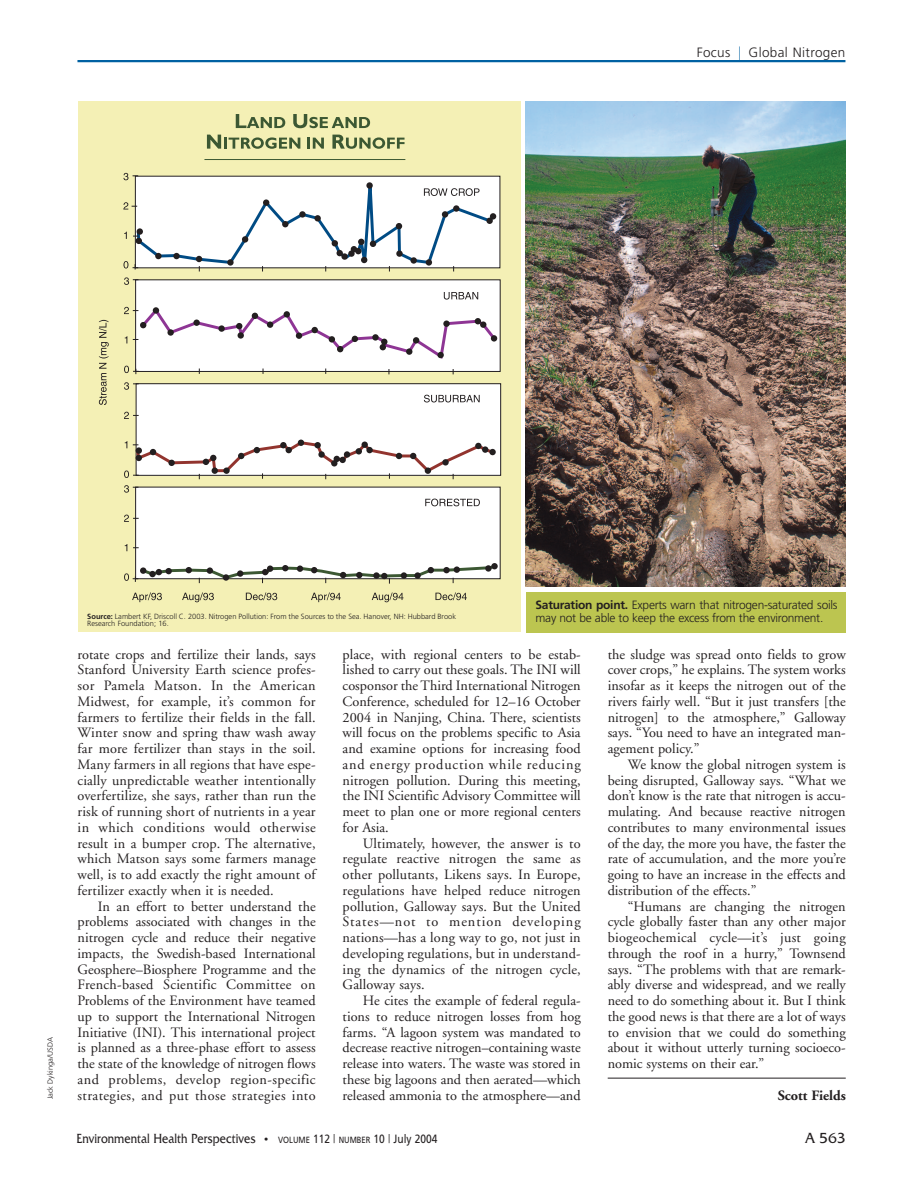
<style>
.page{position:relative;width:918px;height:1188px;background:#fff}
.page>*{position:absolute;margin:0;border:0;box-sizing:border-box;transform-origin:0 0}
.t1{font:15px "Friz Quadrata IT Cby BT";color:#231f20}
.t2{font:14.25px/15.8px "Adobe Garamond";color:#231f20;text-align:justify}
.t3{font:700 14.25px "Adobe Garamond";color:#231f20}
.t4{font:13.5px "Friz Quadrata IT Cby BT";color:#231f20;scale:.85 1}
.t5{font:300 13.5px "Frutiger";letter-spacing:.03em;color:#231f20}
.t6{font:300 12px/13.5px "Frutiger";letter-spacing:-.02em;color:#231f20}
.t7{font:300 7.5px/7.5px "Frutiger";color:#231f20}
.s1{font-size:18px;color:#0061a2}
.s2{font-weight:700}
.s3{font-size:10.5px}
.s4{font-family:"Frutiger";font-size:9px}
.s5{font-family:"Frutiger";font-size:12px}
.s6{font-family:"Frutiger";font-weight:300;font-size:12px}
</style>
<div class="page">
<hr style="left:608px;top:1078px;width:238px;height:1px;background:#231f20">
<hr style="left:77px;top:60px;width:768px;height:2px;background:#0061a2">
<img style="left:526px;top:102px;width:319px;height:485px">
<div style="left:526px;top:592px;width:319px;height:40px;background:#bcc550"></div>
<div style="left:78px;top:102px;width:443px;height:530px;background:#f4f0b5"></div>
<div style="left:136px;top:487px;width:364px;height:92px;background:#fff"></div>
<div style="left:136px;top:384px;width:365px;height:91px;background:#fff"></div>
<div style="left:136px;top:383px;width:365px;height:93px;border:1px solid #231f20"></div>
<div style="left:136px;top:280px;width:364px;height:91px;background:#fff"></div>
<svg style="left:135px;top:134px;width:362px;height:152px"></svg>
<svg style="left:132px;top:592px;width:30px;height:10px"></svg>
<svg style="left:182px;top:592px;width:32px;height:10px"></svg>
<svg style="left:246px;top:592px;width:31px;height:8px"></svg>
<svg style="left:311px;top:592px;width:30px;height:10px"></svg>
<svg style="left:372px;top:592px;width:32px;height:10px"></svg>
<svg style="left:435px;top:592px;width:32px;height:8px"></svg>
<svg style="left:124px;top:232px;width:3px;height:7px"></svg>
<svg style="left:125px;top:544px;width:2px;height:7px"></svg>
<svg style="left:424px;top:188px;width:56px;height:8px"></svg>
<svg style="left:444px;top:292px;width:34px;height:8px"></svg>
<svg style="left:424px;top:395px;width:56px;height:7px"></svg>
<svg style="left:425px;top:499px;width:55px;height:7px"></svg>
<svg style="left:99px;top:320px;width:10px;height:85px"></svg>
<svg style="left:236px;top:114px;width:49px;height:14px"></svg>
<svg style="left:293px;top:114px;width:77px;height:14px"></svg>
<svg style="left:207px;top:135px;width:93px;height:14px"></svg>
<svg style="left:307px;top:138px;width:17px;height:11px"></svg>
<svg style="left:332px;top:135px;width:73px;height:14px"></svg>
<hr style="left:204px;top:159px;width:201px;height:1px;background:#3c5833">
<svg style="left:124px;top:515px;width:15px;height:7px"></svg>
<svg style="left:124px;top:485px;width:14px;height:8px"></svg>
<svg style="left:124px;top:412px;width:15px;height:7px"></svg>
<svg style="left:124px;top:382px;width:15px;height:8px"></svg>
<svg style="left:124px;top:277px;width:14px;height:8px"></svg>
<svg style="left:124px;top:261px;width:14px;height:9px"></svg>
<svg style="left:123px;top:202px;width:14px;height:8px"></svg>
<svg style="left:123px;top:173px;width:15px;height:7px"></svg>
<div style="left:137px;top:228px;width:6px;height:7px;background:#231f20;border-radius:50%"></div>
<svg style="left:133px;top:236px;width:9px;height:8px"></svg>
<div style="left:155px;top:253px;width:7px;height:6px;background:#231f20;border-radius:50%"></div>
<div style="left:173px;top:253px;width:7px;height:6px;background:#231f20;border-radius:50%"></div>
<svg style="left:196px;top:256px;width:6px;height:15px"></svg>
<svg style="left:227px;top:259px;width:7px;height:7px"></svg>
<div style="left:242px;top:236px;width:6px;height:7px;background:#231f20;border-radius:50%"></div>
<div style="left:263px;top:199px;width:6px;height:7px;background:#231f20;border-radius:50%"></div>
<div style="left:282px;top:221px;width:7px;height:6px;background:#231f20;border-radius:50%"></div>
<svg style="left:299px;top:211px;width:7px;height:7px"></svg>
<div style="left:314px;top:215px;width:7px;height:7px;background:#231f20;border-radius:50%"></div>
<div style="left:332px;top:240px;width:6px;height:7px;background:#231f20;border-radius:50%"></div>
<svg style="left:337px;top:250px;width:6px;height:6px"></svg>
<div style="left:341px;top:253px;width:7px;height:7px;background:#231f20;border-radius:50%"></div>
<div style="left:348px;top:250px;width:7px;height:7px;background:#231f20;border-radius:50%"></div>
<div style="left:366px;top:182px;width:7px;height:7px;background:#231f20;border-radius:50%"></div>
<svg style="left:351px;top:239px;width:25px;height:24px"></svg>
<svg style="left:396px;top:223px;width:6px;height:6px"></svg>
<div style="left:396px;top:250px;width:7px;height:7px;background:#231f20;border-radius:50%"></div>
<div style="left:411px;top:257px;width:6px;height:7px;background:#231f20;border-radius:50%"></div>
<div style="left:426px;top:259px;width:6px;height:7px;background:#231f20;border-radius:50%"></div>
<div style="left:442px;top:211px;width:6px;height:7px;background:#231f20;border-radius:50%"></div>
<div style="left:453px;top:205px;width:7px;height:7px;background:#231f20;border-radius:50%"></div>
<div style="left:486px;top:218px;width:7px;height:6px;background:#231f20;border-radius:50%"></div>
<div style="left:490px;top:213px;width:6px;height:7px;background:#231f20;border-radius:50%"></div>
<svg style="left:124px;top:306px;width:374px;height:68px"></svg>
<div style="left:480px;top:321px;width:6px;height:7px;background:#231f20;border-radius:50%"></div>
<div style="left:491px;top:335px;width:6px;height:7px;background:#231f20;border-radius:50%"></div>
<svg style="left:124px;top:440px;width:372px;height:39px"></svg>
<div style="left:442px;top:459px;width:7px;height:7px;background:#231f20;border-radius:50%"></div>
<div style="left:475px;top:443px;width:7px;height:6px;background:#231f20;border-radius:50%"></div>
<div style="left:482px;top:446px;width:6px;height:7px;background:#231f20;border-radius:50%"></div>
<div style="left:489px;top:449px;width:7px;height:6px;background:#231f20;border-radius:50%"></div>
<svg style="left:124px;top:563px;width:374px;height:21px"></svg>
<div style="left:443px;top:567px;width:7px;height:6px;background:#231f20;border-radius:50%"></div>
<div style="left:454px;top:566px;width:6px;height:7px;background:#231f20;border-radius:50%"></div>
<div style="left:485px;top:565px;width:7px;height:7px;background:#231f20;border-radius:50%"></div>
<div style="left:491px;top:563px;width:7px;height:6px;background:#231f20;border-radius:50%"></div>
<p class="t5" style="left:697px;top:47px;width:150px">Focus <span class="s1">|</span> Global Nitrogen</p>
<p class="t7" style="left:47px;top:1099px;width:64px;rotate:-90deg">Jack Dykinga/USDA</p>
<p class="t7" style="left:87px;top:613px;width:370px"><span class="s2">Source:</span> Lambert KF, Driscoll C. 2003. Nitrogen Pollution: From the Sources to the Sea. Hanover, NH: Hubbard Brook<br>Research Foundation; 16.</p>
<p class="t6" style="left:536px;top:599px;width:304px"><span class="s2">Saturation point.</span> Experts warn that nitrogen-saturated soils may not be able to keep the excess from the environment.</p>
<p class="t2" style="left:78px;top:647px;width:240px">rotate crops and fertilize their lands, says Stanford University Earth science profes&shy;sor Pamela Matson. In the American Midwest, for example, it’s common for farmers to fertilize their fields in the fall.<br>Winter snow and spring thaw wash away far more fertilizer than stays in the soil.<br>Many farmers in all regions that have espe&shy;cially unpredictable weather intentionally overfertilize, she says, rather than run the risk of running short of nutrients in a year in which conditions would otherwise result in a bumper crop. The alternative, which Matson says some farmers manage well, is to add exactly the right amount of fertilizer exactly when it is needed.</p>
<p class="t2" style="left:78px;top:899px;width:240px;text-indent:20px">In an effort to better understand the problems associated with changes in the nitrogen cycle and reduce their negative impacts, the Swedish-based International Geosphere–Biosphere Programme and the French-based Scientific Committee on Problems of the Environment have teamed up to support the International Nitrogen Initiative (INI). This international project is planned as a three-phase effort to assess the state of the knowledge of nitrogen flows and problems, develop region-specific strategies, and put those strategies into</p>
<p class="t2" style="left:343px;top:647px;width:240px">place, with regional centers to be estab&shy;lished to carry out these goals. The INI will cosponsor the Third International Nitrogen Conference, scheduled for 12–16 October 2004 in Nanjing, China. There, scientists will focus on the problems specific to Asia and examine options for increasing food and energy production while reducing nitrogen pollution. During this meeting, the INI Scientific Advisory Committee will meet to plan one or more regional centers for Asia.</p>
<p class="t2" style="left:343px;top:836px;width:240px;text-indent:20px">Ultimately, however, the answer is to regulate reactive nitrogen the same as other pollutants, Likens says. In Europe, regulations have helped reduce nitrogen pollution, Galloway says. But the United States—not to mention developing nations—has a long way to go, not just in developing regulations, but in understand&shy;ing the dynamics of the nitrogen cycle, Galloway says.</p>
<p class="t2" style="left:343px;top:994px;width:240px;text-indent:20px">He cites the example of federal regula&shy;tions to reduce nitrogen losses from hog farms. “A lagoon system was mandated to decrease reactive nitrogen–containing waste release into waters. The waste was stored in these big lagoons and then aerated—which released ammonia to the atmosphere—and</p>
<p class="t2" style="left:608px;top:647px;width:240px">the sludge was spread onto fields to grow cover crops,” he explains. The system works insofar as it keeps the nitrogen out of the rivers fairly well. “But it just transfers [the nitrogen] to the atmosphere,” Galloway says. “You need to have an integrated man&shy;agement policy.”</p>
<p class="t2" style="left:608px;top:758px;width:240px;text-indent:20px">We know the global nitrogen system is being disrupted, Galloway says. “What we don’t know is the rate that nitrogen is accu&shy;mulating. And because reactive nitrogen contributes to many environmental issues of the day, the more you have, the faster the rate of accumulation, and the more you’re going to have an increase in the effects and distribution of the effects.”</p>
<p class="t2" style="left:608px;top:899px;width:240px;text-indent:20px">“Humans are changing the nitrogen cycle globally faster than any other major biogeochemical cycle—it’s just going through the roof in a hurry,” Townsend says. “The problems with that are remark&shy;ably diverse and widespread, and we really need to do something about it. But I think the good news is that there are a lot of ways to envision that we could do something about it without utterly turning socioeco&shy;nomic systems on their ear.”</p>
<p class="t3" style="left:778px;top:1089px;width:70px">Scott Fields</p>
<p class="t4" style="left:76px;top:1133px;width:426px">Environmental Health Perspectives <span class="s3">•</span> <span class="s4">VOLUME</span> <span class="s5">112</span> <span class="s6">|</span> <span class="s4">NUMBER</span> <span class="s5">10</span> <span class="s6">|</span> <span class="s5">July 2004</span></p>
<p class="t1" style="left:805px;top:1132px;width:42px">A 563</p>
</div>
